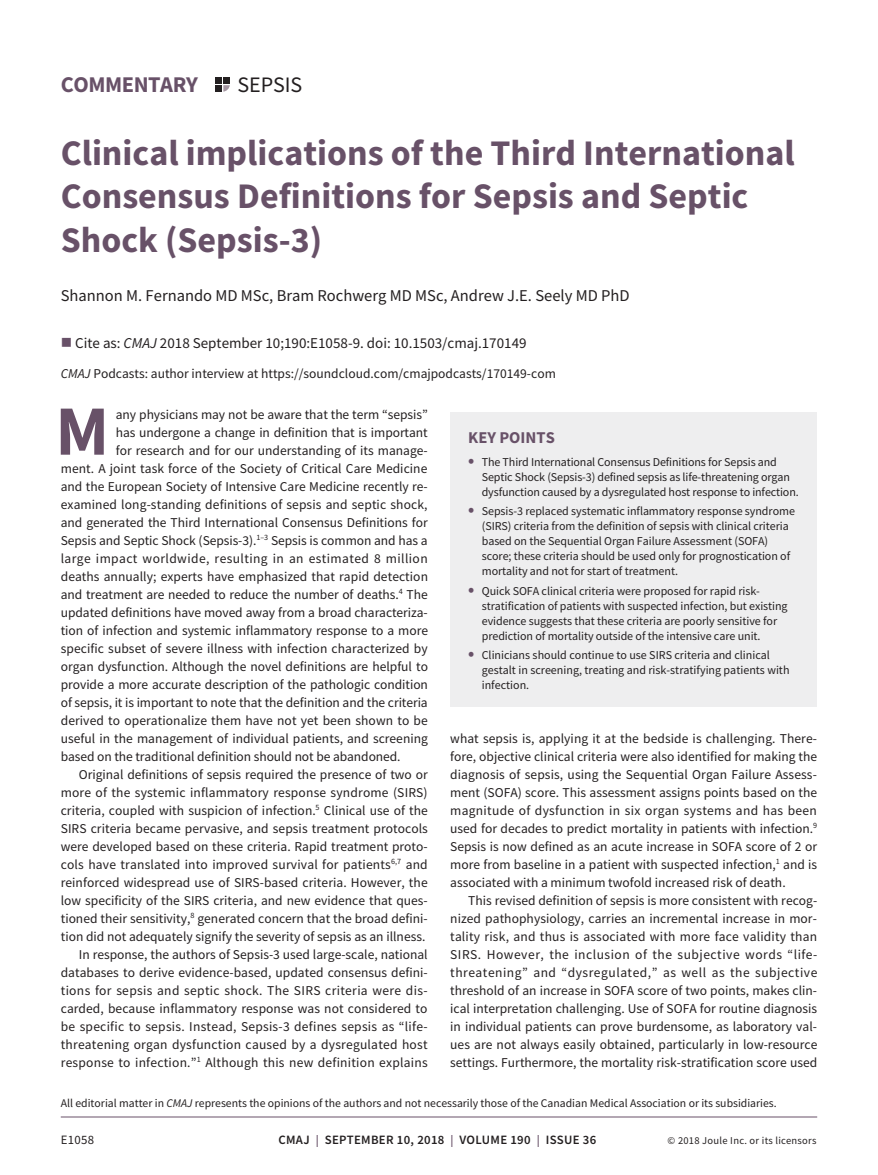
<style>
.page{position:relative;width:878px;height:1175px;background:#fff}
.page>*{position:absolute;margin:0;border:0;box-sizing:border-box;transform-origin:0 0}
.t1{font:700 70.65px "Source Sans Pro";color:#685168}
.t2{font:700 36px/43.2px "Source Sans Pro";color:#685168}
.t3{font:700 22.5px "Source Sans Pro";letter-spacing:-.02em;color:#685168}
.t4{font:22.05px "Source Sans Pro";color:#231f20}
.t5{font:16.5px "Source Sans Pro";color:#231f20}
.t6{font:700 16.5px "Source Sans Pro";color:#685168}
.t7{font:15px "Source Sans Pro";color:#231f20}
.t8{font:13.5px/18px "Source Sans Pro";color:#231f20;text-align:justify}
.t9{font:13.5px "Source Sans Pro";letter-spacing:.02em;color:#231f20}
.t10{font:13.5px "Source Sans Pro";letter-spacing:.025em;color:#231f20}
.t11{font:13.5px "Source Sans Pro";letter-spacing:.03em;color:#231f20}
.t12{font:600 12.75px "Source Sans Pro";letter-spacing:.025em;color:#231f20}
.t13{font:12.75px "Source Sans Pro";letter-spacing:.025em;color:#231f20}
.t14{font:12px/15px "Source Sans Pro";letter-spacing:-.005em;color:#231f20}
.t15{font:11.7px "Source Sans Pro";color:#231f20}
.t16{font:10.5px "Source Sans Pro";letter-spacing:.025em;color:#231f20}
.s1{color:#685168}
.s2{font-style:italic}
.s3{font-weight:700;font-size:18px;color:#685168}
.s4{font-size:12px;color:#685168}
</style>
<div class="page">
<hr style="left:61px;top:1116px;width:756px;height:1px;background:#685168">
<div style="left:450px;top:412px;width:367px;height:295px;background:#eeeeef"></div>
<div style="left:215px;top:77px;width:7px;height:7px;background:#231f20"></div>
<div style="left:215px;top:85px;width:7px;height:7px;background:#231f20"></div>
<div style="left:223px;top:77px;width:7px;height:7px;background:#231f20"></div>
<svg style="left:223px;top:85px;width:7px;height:7px"></svg>
<h3 class="t3" style="left:61px;top:69px;width:139px">Comm entary</h3>
<h3 class="t4" style="left:237px;top:70px;width:23px">Sepsis</h3>
<h2 class="t2" style="left:61px;top:131px;width:735px">Clinical implications of the Third International<br>Consensus Definitions for Sepsis and Septic<br>Shock (Sepsis-3)</h2>
<p class="t5" style="left:61px;top:285px;width:570px">Shannon M. Fernando MD MSc, Bram Rochwerg MD MSc, Andrew J.E. Seely MD PhD</p>
<p class="t7" style="left:61px;top:333px;width:467px"><span class="s1">■</span> Cite as: <span class="s2">CMAJ</span> 2018 September 10;190:E1058-9. doi: 10.1503/cmaj.170149</p>
<p class="t8" style="left:61px;top:364px;width:496px"><span class="s2">CMAJ</span> Podcasts: author interview at https://soundcloud.com/cmajpodcasts/170149-com</p>
<h1 class="t1" style="left:55px;top:383px;width:55px">M</h1>
<p class="t8" style="left:116px;top:405px;width:313px">any physicians may not be aware that the term “sepsis”</p>
<p class="t8" style="left:116px;top:423px;width:313px">has undergone a change in definition that is important</p>
<p class="t8" style="left:116px;top:441px;width:313px">for research and for our understanding of its manage-</p>
<p class="t8" style="left:61px;top:459px;width:368px">ment. A joint task force of the Society of Critical Care Medicine</p>
<p class="t8" style="left:61px;top:477px;width:368px">and the European Society of Intensive Care Medicine recently re-</p>
<p class="t8" style="left:61px;top:495px;width:368px">examined long-standing definitions of sepsis and septic shock,</p>
<p class="t8" style="left:61px;top:513px;width:368px">and generated the Third International Consensus Definitions for</p>
<p class="t8" style="left:61px;top:531px;width:368px">Sepsis and Septic Shock (Sepsis-3).<sup>1–3</sup> Sepsis is common and has a</p>
<p class="t11" style="left:61px;top:549px;width:368px">large impact worldwide, resulting in an estimated 8 million</p>
<p class="t8" style="left:61px;top:567px;width:369px">deaths annually; experts have emphasized that rapid detection</p>
<p class="t8" style="left:61px;top:585px;width:368px">and treatment are needed to reduce the number of deaths.<sup>4</sup> The</p>
<p class="t8" style="left:61px;top:603px;width:368px">updated definitions have moved away from a broad characteriza-</p>
<p class="t8" style="left:61px;top:621px;width:369px">tion of infection and systemic inflammatory response to a more</p>
<p class="t8" style="left:61px;top:639px;width:368px">specific subset of severe illness with infection characterized by</p>
<p class="t8" style="left:61px;top:657px;width:369px">organ dysfunction. Although the novel definitions are helpful to</p>
<p class="t8" style="left:61px;top:675px;width:369px">provide a more accurate description of the pathologic condition</p>
<p class="t8" style="left:61px;top:693px;width:368px">of sepsis, it is important to note that the definition and the criteria</p>
<p class="t8" style="left:61px;top:711px;width:368px">derived to operationalize them have not yet been shown to be</p>
<p class="t8" style="left:61px;top:729px;width:369px">useful in the management of individual patients, and screening</p>
<p class="t8" style="left:61px;top:747px;width:341px">based on the traditional definition should not be abandoned.</p>
<p class="t8" style="left:79px;top:765px;width:350px">Original definitions of sepsis required the presence of two or</p>
<p class="t8" style="left:61px;top:783px;width:368px">more of the systemic inflammatory response syndrome (SIRS)</p>
<p class="t8" style="left:61px;top:801px;width:368px">criteria, coupled with suspicion of infection.<sup>5</sup> Clinical use of the</p>
<p class="t8" style="left:61px;top:819px;width:368px">SIRS criteria became pervasive, and sepsis treatment protocols</p>
<p class="t8" style="left:61px;top:837px;width:368px">were developed based on these criteria. Rapid treatment proto-</p>
<p class="t8" style="left:61px;top:855px;width:368px">cols have translated into improved survival for patients<sup>6,7</sup> and</p>
<p class="t8" style="left:61px;top:873px;width:368px">reinforced widespread use of SIRS-based criteria. However, the</p>
<p class="t8" style="left:61px;top:891px;width:368px">low specificity of the SIRS criteria, and new evidence that ques-</p>
<p class="t8" style="left:61px;top:909px;width:368px">tioned their sensitivity,<sup>8</sup> generated concern that the broad defini-</p>
<p class="t8" style="left:61px;top:927px;width:366px">tion did not adequately signify the severity of sepsis as an illness.</p>
<p class="t8" style="left:79px;top:945px;width:350px">In response, the authors of Sepsis-3 used large-scale, national</p>
<p class="t8" style="left:61px;top:963px;width:368px">databases to derive evidence-based, updated consensus defini-</p>
<p class="t10" style="left:61px;top:981px;width:368px">tions for sepsis and septic shock. The SIRS criteria were dis-</p>
<p class="t8" style="left:61px;top:999px;width:368px">carded, because inflammatory response was not considered to</p>
<p class="t9" style="left:61px;top:1017px;width:368px">be specific to sepsis. Instead, Sepsis-3 defines sepsis as “life-</p>
<p class="t8" style="left:61px;top:1035px;width:368px">threatening organ dysfunction caused by a dysregulated host</p>
<p class="t8" style="left:61px;top:1053px;width:368px">response to infection.”<sup>1</sup> Although this new definition explains</p>
<p class="t6" style="left:468px;top:426px;width:88px">KEY POINTS</p>
<p class="t14" style="left:482px;top:454px;width:318px;text-indent:-14px"><span class="s3">•</span> The Third International Consensus Definitions for Sepsis and<br>Septic Shock (Sepsis-3) defined sepsis as life-threatening organ dysfunction caused by a dysregulated host response to infection.</p>
<p class="t14" style="left:482px;top:503px;width:315px;text-indent:-14px"><span class="s3">•</span> Sepsis-3 replaced systematic inflammatory response syndrome (SIRS) criteria from the definition of sepsis with clinical criteria based on the Sequential Organ Failure Assessment (SOFA) score; these criteria should be used only for prognostication of mortality and not for start of treatment.</p>
<p class="t14" style="left:482px;top:583px;width:307px;text-indent:-14px"><span class="s3">•</span> Quick SOFA clinical criteria were proposed for rapid risk&shy;stratification of patients with suspected infection, but existing evidence suggests that these criteria are poorly sensitive for prediction of mortality outside of the intensive care unit.</p>
<p class="t14" style="left:482px;top:647px;width:309px;text-indent:-14px"><span class="s3">•</span> Clinicians should continue to use SIRS criteria and clinical gestalt in screening, treating and risk-stratifying patients with infection.</p>
<p class="t8" style="left:450px;top:729px;width:368px">what sepsis is, applying it at the bedside is challenging. There&shy;fore, objective clinical criteria were also identified for making the diagnosis of sepsis, using the Sequential Organ Failure Assess&shy;ment (SOFA) score. This assessment assigns points based on the magnitude of dysfunction in six organ systems and has been used for decades to predict mortality in patients with infection.<sup>9<br></sup>Sepsis is now defined as an acute increase in SOFA score of 2 or more from baseline in a patient with suspected infection,<sup>1</sup> and is associated with a minimum twofold increased risk of death.</p>
<p class="t8" style="left:450px;top:891px;width:369px;text-indent:18px">This revised definition of sepsis is more consistent with recog&shy;nized pathophysiology, carries an incremental increase in mor&shy;tality risk, and thus is associated with more face validity than SIRS. However, the inclusion of the subjective words “life&shy;threatening” and “dysregulated,” as well as the subjective threshold of an increase in SOFA score of two points, makes clin&shy;ical interpretation challenging. Use of SOFA for routine diagnosis in individual patients can prove burdensome, as laboratory val&shy;ues are not always easily obtained, particularly in low-resource settings. Furthermore, the mortality risk-stratification score used</p>
<p class="t15" style="left:61px;top:1095px;width:717px">All editorial matter in <span class="s2">CMAJ</span> represents the opinions of the authors and not necessarily those of the Canadian Medical Association or its subsidiaries.</p>
<p class="t13" style="left:61px;top:1132px;width:35px">E1058</p>
<p class="t12" style="left:278px;top:1131px;width:319px">CMAJ <span class="s4">|</span> SEPTEMBER 10, 2018 <span class="s4">|</span> VOLUME 190 <span class="s4">|</span> ISSUE 36</p>
<p class="t16" style="left:667px;top:1134px;width:150px">© 2018 Joule Inc. or its licensors</p>
</div>
